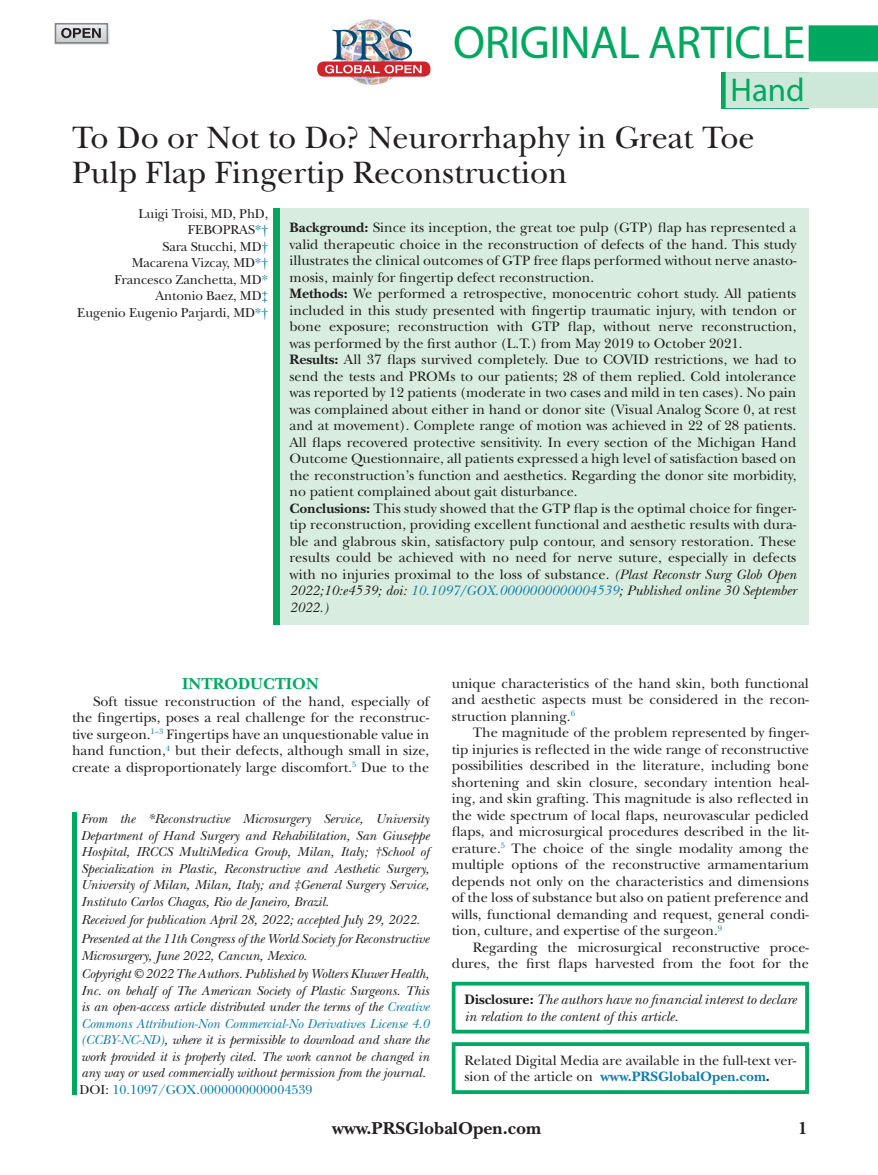
<style>
.page{position:relative;width:878px;height:1175px;background:#fff}
.page>*{position:absolute;margin:0;border:0;box-sizing:border-box;transform-origin:0 0}
.t1{font:46.5px "Myriad Pro";letter-spacing:-.01em;color:#00a85f}
.t2{font:33px "Myriad Pro";color:#00a85f}
.t3{font:32.25px/34.5px "New Baskerville Std";color:#231f20}
.t4{font:700 18px "New Baskerville Std";color:#231f20}
.t5{font:700 16.5px "New Baskerville Std";color:#00a85f}
.t6{font:14.25px/16.5px "New Baskerville Std";color:#231f20;text-align:justify}
.t7{font:italic 14.25px/16.5px "New Baskerville Std";color:#231f20}
.t8{font:italic 13.5px/16.5px "New Baskerville Std";letter-spacing:-.005em;color:#231f20}
.t9{font:13.5px/16.5px "New Baskerville Std";letter-spacing:-.01em;color:#231f20;text-align:right}
.s1{color:#0f7eac}
.s2{font-weight:700}
.s3{font-style:italic}
.s4{font-style:italic;color:#0f7eac}
.s5{font-style:normal}
.s6{font-style:normal;color:#0f7eac}
.s7{font-weight:700;font-style:normal}
.s8{font-weight:700;color:#0f7eac}
</style>
<div class="page">
<div style="left:452px;top:1042px;width:356px;height:52px;border:4px solid #00a85f"></div>
<div style="left:452px;top:981px;width:356px;height:52px;border:4px solid #00a85f"></div>
<hr style="left:72px;top:812px;width:4px;height:99px;background:#00a85f">
<hr style="left:72px;top:911px;width:4px;height:19px;background:#00a85f">
<hr style="left:72px;top:930px;width:4px;height:35px;background:#00a85f">
<hr style="left:72px;top:965px;width:4px;height:118px;background:#00a85f">
<hr style="left:72px;top:1081px;width:4px;height:13px;background:#00a85f">
<div style="left:721px;top:72px;width:88px;height:36px;background:#00a85f"></div>
<div style="left:725px;top:72px;width:153px;height:36px;background:#cde8d8"></div>
<div style="left:274px;top:126px;width:534px;height:498px;background:#d8ede0"></div>
<div style="left:274px;top:207px;width:6px;height:79px;background:#00a85f"></div>
<div style="left:274px;top:276px;width:6px;height:76px;background:#00a85f"></div>
<div style="left:274px;top:342px;width:6px;height:159px;background:#00a85f"></div>
<div style="left:274px;top:490px;width:6px;height:134px;background:#00a85f"></div>
<div style="left:72px;top:126px;width:736px;height:82px;background:#fff"></div>
<img style="left:54px;top:23px;width:55px;height:22px">
<div style="left:55px;top:23px;width:53px;height:21px;border:2px solid #808285"></div>
<svg style="left:61px;top:28px;width:40px;height:10px"></svg>
<div style="left:808px;top:25px;width:70px;height:36px;background:#00a85f"></div>
<img style="left:348px;top:20px;width:48px;height:64px">
<svg style="left:317px;top:61px;width:113px;height:16px"></svg>
<img style="left:325px;top:29px;width:96px;height:44px">
<h1 class="t1" style="left:453px;top:14px;width:354px">ORIGINAL ARTICLE</h1>
<h2 class="t2" style="left:730px;top:69px;width:76px">Hand</h2>
<h3 class="t3" style="left:72px;top:121px;width:684px">To Do or Not to Do? Neurorrhaphy in Great Toe<br>Pulp Flap Fingertip Reconstruction</h3>
<p class="t9" style="left:77px;top:205px;width:193px">Luigi Troisi, MD, PhD,<br>FEBOPRAS<span class="s1">*†<br></span>Sara Stucchi, MD<span class="s1">†<br></span>Macarena Vizcay, MD<span class="s1">*†<br></span>Francesco Zanchetta, MD<span class="s1">*<br></span>Antonio Baez, MD<span class="s1">‡<br></span>Eugenio Eugenio Parjardi, MD<span class="s1">*†</span></p>
<p class="t6" style="left:289px;top:219px;width:508px;text-align:left"><span class="s2">Background:</span> Since its inception, the great toe pulp (GTP) flap has represented a valid therapeutic choice in the reconstruction of defects of the hand. This study illustrates the clinical outcomes of GTP free flaps performed without nerve anasto&shy;mosis‚ mainly for fingertip defect reconstruction.<br><span class="s2">Methods:</span> We performed a retrospective, monocentric cohort study. All patients included in this study presented with fingertip traumatic injury, with tendon or bone exposure; reconstruction with GTP flap, without nerve reconstruction, was performed by the first author (L.T.) from May 2019 to October 2021.<br><span class="s2">Results:</span> All 37 flaps survived completely. Due to COVID restrictions‚ we had to send the tests and PROMs to our patients; 28 of them replied. Cold intolerance was reported by 12 patients (moderate in two cases and mild in ten cases). No pain was complained about either in hand or donor site (Visual Analog Score 0, at rest and at movement). Complete range of motion was achieved in 22 of 28 patients.<br>All flaps recovered protective sensitivity. In every section of the Michigan Hand Outcome Questionnaire, all patients expressed a high level of satisfaction based on the reconstruction’s function and aesthetics. Regarding the donor site morbidity, no patient complained about gait disturbance.<br><span class="s2">Conclusions:</span> This study showed that the GTP flap is the optimal choice for finger&shy;tip reconstruction, providing excellent functional and aesthetic results with dura&shy;ble and glabrous skin, satisfactory pulp contour, and sensory restoration. These results could be achieved with no need for nerve suture, especially in defects with no injuries proximal to the loss of substance. <span class="s3">(Plast Reconstr Surg Glob Open 2022;10:e4539; doi:</span> <span class="s4">10.1097/GOX.0000000000004539</span><span class="s3">; Published online 30 September 2022.)</span></p>
<p class="t5" style="left:182px;top:674px;width:138px">INTRODUCTION</p>
<p class="t6" style="left:72px;top:693px;width:359px;text-indent:21px">Soft tissue reconstruction of the hand, especially of the fingertips, poses a real challenge for the reconstruc&shy;tive surgeon.<sup>1–3</sup> Fingertips have an unquestionable value in hand function,<sup>4</sup> but their defects, although small in size, create a disproportionately large discomfort.<sup>5</sup> Due to the</p>
<p class="t8" style="left:81px;top:810px;width:350px;text-align:justify">From the *Reconstructive Microsurgery Service, University Department of Hand Surgery and Rehabilitation, San Giuseppe Hospital, IRCCS MultiMedica Group, Milan, Italy; †School of Specialization in Plastic, Reconstructive and Aesthetic Surgery, University of Milan, Milan, Italy; and ‡General Surgery Service, Instituto Carlos Chagas, Rio de Janeiro, Brazil.</p>
<p class="t8" style="left:81px;top:910px;width:349px;line-height:18.8px">Received for publication April 28, 2022; accepted July 29, 2022.<br>Presented at the 11th Congress of the World Society for Reconstructive</p>
<p class="t8" style="left:81px;top:946px;width:350px;line-height:18.8px">Microsurgery, June 2022, Cancun, Mexico.<br>Copyright © 2022 The Authors. Published by Wolters Kluwer Health,</p>
<p class="t8" style="left:80px;top:982px;width:351px">Inc. on behalf of The American Society of Plastic Surgeons. This is an open-access article distributed under the terms of the <span class="s1">Creative Commons Attribution-Non Commercial-No Derivatives License 4.0 (CCBY-NC-ND)</span>, where it is permissible to download and share the work provided it is properly cited. The work cannot be changed in any way or used commercially without permission from the journal.<br><span class="s5">DOI:</span> <span class="s6">10.1097/GOX.0000000000004539</span></p>
<p class="t6" style="left:451px;top:675px;width:359px">unique characteristics of the hand skin, both functional and aesthetic aspects must be considered in the recon&shy;struction planning.<sup>6</sup></p>
<p class="t6" style="left:451px;top:724px;width:359px;text-indent:21px">The magnitude of the problem represented by finger&shy;tip injuries is reflected in the wide range of reconstructive possibilities described in the literature, including bone shortening and skin closure, secondary intention heal&shy;ing, and skin grafting. This magnitude is also reflected in the wide spectrum of local flaps, neurovascular pedicled flaps, and microsurgical procedures described in the lit&shy;erature.<sup>5</sup> The choice of the single modality among the multiple options of the reconstructive armamentarium depends not only on the characteristics and dimensions of the loss of substance but also on patient preference and wills, functional demanding and request, general condi&shy;tion, culture, and expertise of the surgeon.<sup>9</sup></p>
<p class="t6" style="left:451px;top:939px;width:359px;text-align:right">Regarding the microsurgical reconstructive proce&shy;dures, the first flaps harvested from the foot for the</p>
<p class="t7" style="left:464px;top:991px;width:333px"><span class="s7">Disclosure:</span> The authors have no financial interest to declare in relation to the content of this article.</p>
<p class="t6" style="left:464px;top:1051px;width:333px">Related Digital Media are available in the full-text ver&shy;sion of the article on <span class="s8">www.PRSGlobalOpen.com</span><span class="s2">.</span></p>
<p class="t4" style="left:332px;top:1118px;width:210px">www.PRSGlobalOpen.com</p>
<p class="t4" style="left:798px;top:1118px;width:11px">1</p>
</div>
